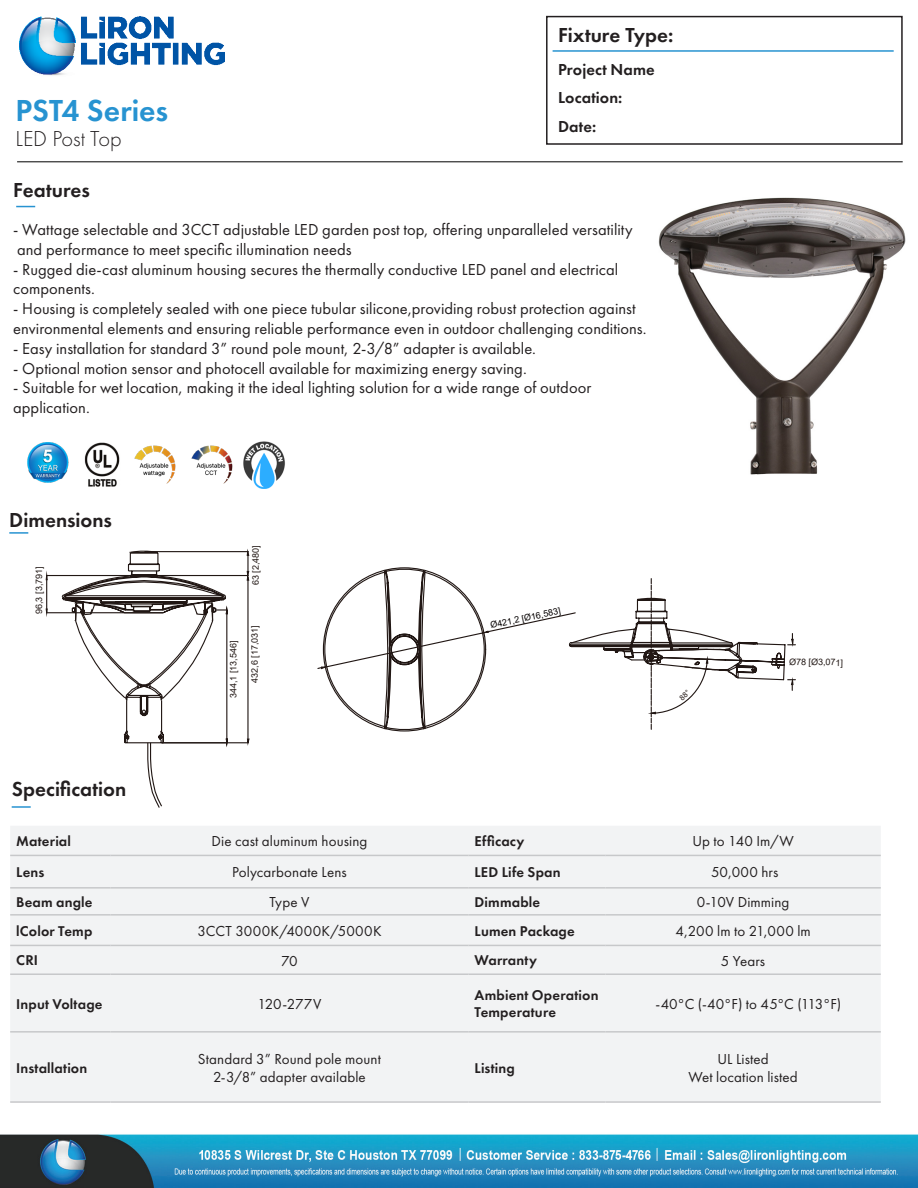
<style>
.page{position:relative;width:918px;height:1188px;background:#fff}
.page>*{position:absolute;margin:0;border:0;box-sizing:border-box;transform-origin:0 0}
.t1{font:600 31.5px "Futura PT";color:#2793d1}
.t2{font:300 22.5px "Futura PT";letter-spacing:-.005em;color:#231f20}
.t3{font:600 21px "Futura PT";color:#231f20}
.t4{font:16.5px/19.8px "Futura PT";letter-spacing:.005em;color:#231f20}
.t5{font:600 16.5px/28.5px "Futura PT";letter-spacing:.005em;color:#231f20}
.Specs_Info_Middle{font:15px "Futura PT";letter-spacing:.005em;color:#231f20}
.t6{font:600 14.7px/17.7px "Futura PT";letter-spacing:.01em;color:#231f20}
.t7{font:9px "Arial";color:#211714}
.t8{font:9px "Arial";color:#050000}
</style>
<div class="page">
<img style="left:0;top:206px;width:918px;height:982px">
<div style="left:546px;top:16px;width:357px;height:129px;border:2px solid #231f20"></div>
<hr style="left:553px;top:50px;width:341px;height:2px;background:#2793d1">
<img style="left:19px;top:16px;width:206px;height:60px">
<hr style="left:17px;top:162px;width:886px;height:1px;background:#000">
<img style="left:631px;top:197px;width:287px;height:289px">
<img style="left:14px;top:431px;width:69px;height:54px">
<img style="left:79px;top:442px;width:46px;height:46px">
<svg style="left:16px;top:206px;width:19px;height:1px"></svg>
<img style="left:132px;top:442px;width:50px;height:47px">
<img style="left:188px;top:442px;width:51px;height:47px">
<svg style="left:9px;top:532px;width:19px;height:2px"></svg>
<div style="left:10px;top:826px;width:871px;height:275px;background:#f2f3f4"></div>
<hr style="left:10px;top:855px;width:100px;height:1px;background:#c7c8ca">
<hr style="left:110px;top:855px;width:359px;height:1px;background:#c7c8ca">
<hr style="left:469px;top:855px;width:136px;height:1px;background:#c7c8ca">
<hr style="left:605px;top:855px;width:276px;height:1px;background:#c7c8ca">
<hr style="left:10px;top:887px;width:100px;height:2px;background:#c7c8ca">
<hr style="left:110px;top:887px;width:359px;height:2px;background:#c7c8ca">
<hr style="left:469px;top:887px;width:136px;height:2px;background:#c7c8ca">
<hr style="left:605px;top:887px;width:276px;height:2px;background:#c7c8ca">
<hr style="left:10px;top:914px;width:100px;height:2px;background:#c7c8ca">
<hr style="left:110px;top:914px;width:359px;height:2px;background:#c7c8ca">
<hr style="left:469px;top:914px;width:136px;height:2px;background:#c7c8ca">
<hr style="left:605px;top:914px;width:276px;height:2px;background:#c7c8ca">
<hr style="left:10px;top:945px;width:100px;height:1px;background:#c7c8ca">
<hr style="left:110px;top:945px;width:359px;height:1px;background:#c7c8ca">
<hr style="left:469px;top:945px;width:136px;height:1px;background:#c7c8ca">
<hr style="left:605px;top:945px;width:276px;height:1px;background:#c7c8ca">
<hr style="left:10px;top:973px;width:100px;height:2px;background:#c7c8ca">
<hr style="left:110px;top:973px;width:359px;height:2px;background:#c7c8ca">
<hr style="left:469px;top:973px;width:136px;height:2px;background:#c7c8ca">
<hr style="left:605px;top:973px;width:276px;height:2px;background:#c7c8ca">
<hr style="left:10px;top:1031px;width:100px;height:2px;background:#c7c8ca">
<hr style="left:110px;top:1031px;width:359px;height:2px;background:#c7c8ca">
<hr style="left:469px;top:1031px;width:136px;height:2px;background:#c7c8ca">
<hr style="left:605px;top:1031px;width:276px;height:2px;background:#c7c8ca">
<hr style="left:10px;top:1101px;width:100px;height:2px;background:#c7c8ca">
<hr style="left:110px;top:1101px;width:359px;height:2px;background:#c7c8ca">
<hr style="left:469px;top:1101px;width:136px;height:2px;background:#c7c8ca">
<hr style="left:605px;top:1101px;width:276px;height:2px;background:#c7c8ca">
<svg style="left:12px;top:806px;width:19px;height:2px"></svg>
<img style="left:241px;top:442px;width:45px;height:46px">
<hr style="left:144px;top:551px;width:105px;height:1px;background:#211714">
<hr style="left:162px;top:742px;width:86px;height:1px;background:#211714">
<hr style="left:247px;top:577px;width:2px;height:162px;background:#211714">
<svg style="left:246px;top:738px;width:4px;height:11px"></svg>
<svg style="left:61px;top:551px;width:168px;height:258px"></svg>
<hr style="left:46px;top:575px;width:111px;height:1px;background:#211714">
<hr style="left:138px;top:575px;width:111px;height:1px;background:#211714">
<hr style="left:46px;top:612px;width:117px;height:1px;background:#211714">
<svg style="left:45px;top:565px;width:3px;height:57px"></svg>
<svg style="left:246px;top:546px;width:4px;height:35px"></svg>
<svg style="left:317px;top:567px;width:478px;height:165px"></svg>
<p class="t3" style="left:558px;top:21px;width:117px">Fixture Type:</p>
<p class="t5" style="left:558px;top:55px;width:98px">Project Name<br>Location:<br>Date:</p>
<p class="t1" style="left:16px;top:91px;width:154px">PST4 Series</p>
<p class="t2" style="left:16px;top:126px;width:108px">LED Post Top</p>
<p class="t3" style="left:13px;top:177px;width:78px">Features</p>
<p class="t4" style="left:13px;top:220px;width:621px">- Wattage selectable and 3CCT adjustable LED garden post top, offering unparalleled versatility</p>
<p class="t4" style="left:17px;top:239px;width:336px">and performance to meet specific illumination needs</p>
<p class="t4" style="left:13px;top:259px;width:607px">- Rugged die-cast aluminum housing secures the thermally conductive LED panel and electrical components.</p>
<p class="t4" style="left:13px;top:299px;width:635px">- Housing is completely sealed with one piece tubular silicone,providing robust protection against environmental elements and ensuring reliable performance even in outdoor challenging conditions.</p>
<p class="t4" style="left:13px;top:338px;width:524px">- Easy installation for standard 3” round pole mount, 2-3/8” adapter is available.</p>
<p class="t4" style="left:13px;top:358px;width:515px">- Optional motion sensor and photocell available for maximizing energy saving.</p>
<p class="t4" style="left:13px;top:378px;width:580px">- Suitable for wet location, making it the ideal lighting solution for a wide range of outdoor</p>
<p class="t4" style="left:13px;top:398px;width:78px">application.</p>
<p class="t3" style="left:9px;top:506px;width:104px">Dimensions</p>
<p class="t7" style="left:33px;top:614px;width:49px;rotate:-90deg">96,3 [3,791]</p>
<p class="t7" style="left:249px;top:585px;width:42px;rotate:-90deg">63 [2,480]</p>
<p class="t7" style="left:227px;top:698px;width:59px;rotate:-90deg">344,1 [13,546]</p>
<p class="t7" style="left:249px;top:683px;width:59px;rotate:-90deg">432,6 [17,031]</p>
<p class="t8" style="left:489px;top:619px;width:73px;rotate:-12deg">Ø421,2 [Ø16,583]</p>
<p class="t7" style="left:789px;top:655px;width:56px;rotate:1deg">Ø78 [Ø3,071]</p>
<p class="t3" style="left:12px;top:776px;width:116px">Specification</p>
<p class="t6" style="left:16px;top:832px;width:56px">Material</p>
<p class="Specs_Info_Middle" style="left:212px;top:832px;width:157px">Die cast aluminum housing</p>
<p class="t6" style="left:475px;top:832px;width:51px">Efficacy</p>
<p class="Specs_Info_Middle" style="left:692px;top:832px;width:103px">Up to 140 Im/W</p>
<p class="t6" style="left:16px;top:863px;width:30px">Lens</p>
<p class="Specs_Info_Middle" style="left:232px;top:863px;width:116px">Polycarbonate Lens</p>
<p class="t6" style="left:475px;top:863px;width:88px">LED Life Span</p>
<p class="Specs_Info_Middle" style="left:711px;top:863px;width:69px">50,000 hrs</p>
<p class="t6" style="left:16px;top:893px;width:78px">Beam angle</p>
<p class="Specs_Info_Middle" style="left:270px;top:893px;width:41px">Type V</p>
<p class="t6" style="left:475px;top:893px;width:67px">Dimmable</p>
<p class="Specs_Info_Middle" style="left:697px;top:893px;width:94px">0-10V Dimming</p>
<p class="t6" style="left:16px;top:922px;width:78px">lColor Temp</p>
<p class="Specs_Info_Middle" style="left:197px;top:922px;width:186px">3CCT 3000K/4000K/5000K</p>
<p class="t6" style="left:475px;top:922px;width:102px">Lumen Package</p>
<p class="Specs_Info_Middle" style="left:675px;top:922px;width:137px">4,200 lm to 21,000 lm</p>
<p class="t6" style="left:16px;top:952px;width:23px">CRI</p>
<p class="Specs_Info_Middle" style="left:281px;top:952px;width:18px">70</p>
<p class="t6" style="left:475px;top:952px;width:64px">Warranty</p>
<p class="Specs_Info_Middle" style="left:721px;top:952px;width:46px">5 Years</p>
<p class="t6" style="left:16px;top:995px;width:88px">Input Voltage</p>
<p class="Specs_Info_Middle" style="left:258px;top:995px;width:65px">120-277V</p>
<p class="t6" style="left:475px;top:986px;width:126px">Ambient Operation<br>Temperature</p>
<p class="Specs_Info_Middle" style="left:655px;top:995px;width:187px">-40°C (-40°F) to 45°C (113°F)</p>
<p class="t6" style="left:16px;top:1059px;width:73px">Installation</p>
<p class="Specs_Info_Middle" style="left:198px;top:1050px;width:185px">Standard 3” Round pole mount</p>
<p class="Specs_Info_Middle" style="left:213px;top:1068px;width:154px">2-3/8” adapter available</p>
<p class="t6" style="left:475px;top:1059px;width:42px">Listing</p>
<p class="Specs_Info_Middle" style="left:717px;top:1050px;width:53px">UL Listed</p>
<p class="Specs_Info_Middle" style="left:688px;top:1068px;width:111px">Wet location listed</p>
</div>
